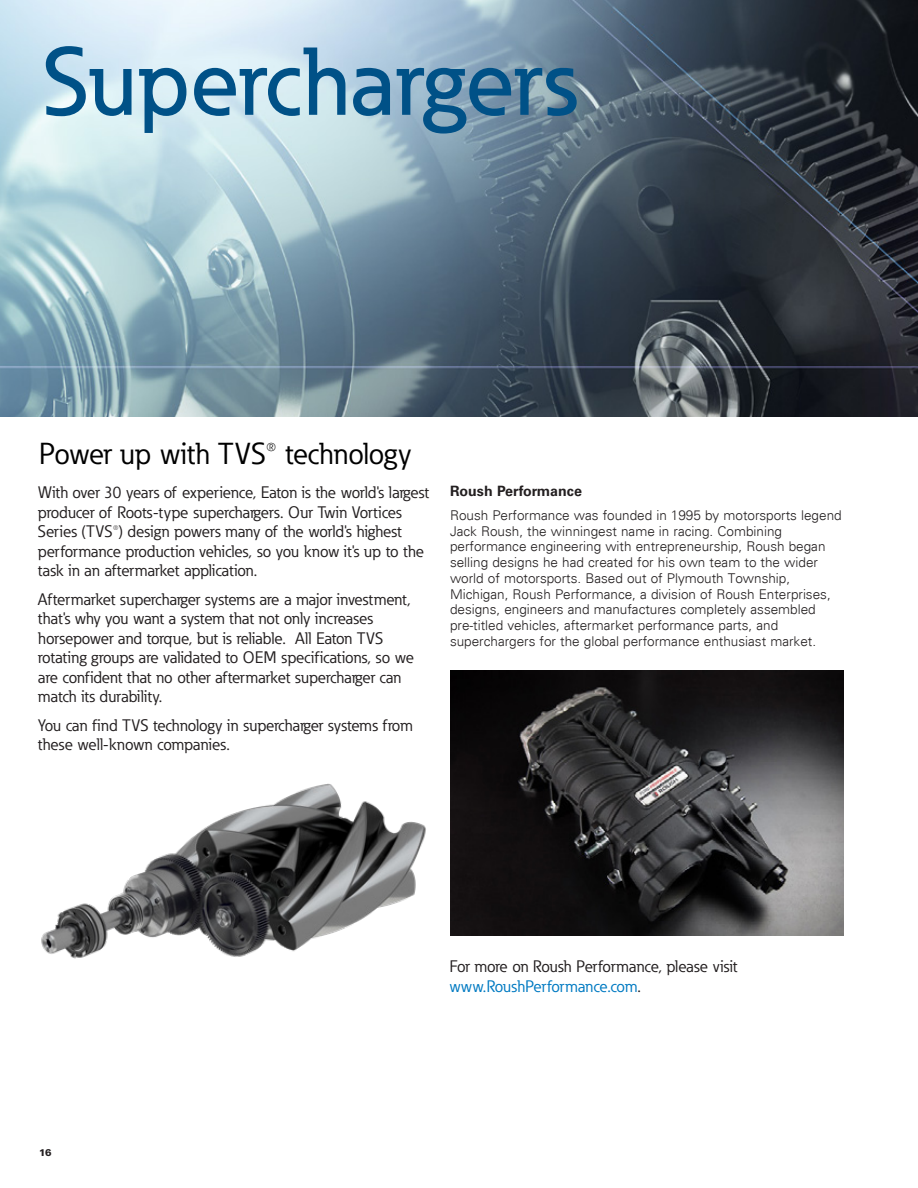
<style>
.page{position:relative;width:918px;height:1188px;background:#fff}
.page>*{position:absolute;margin:0;border:0;box-sizing:border-box;transform-origin:0 0}
.t1{font:500 95.1px "Eaton";color:#005187}
.Subheadline{font:30px "Eaton";color:#000}
.Overview{font:16.5px/19.5px "Eaton";color:#231f20}
.BodyCopy{font:700 14.25px "Univers LT Pro 65";color:#231f20}
.Overview-2{font:300 13.5px/15.8px "Univers";color:#231f20}
.VersoFooter{font:900 9.75px "Univers LT Pro 75";color:#231f20}
.s1{color:#007ac2}
</style>
<div class="page">
<img style="left:41px;top:783px;width:385px;height:176px">
<img style="left:0;top:0;width:918px;height:416px">
<img style="left:450px;top:670px;width:394px;height:265px">
<p class="t1" style="left:42px;top:24px;width:536px">Superchargers</p>
<p class="Subheadline" style="left:39px;top:435px;width:373px">Power up with TVS® technology</p>
<p class="Overview" style="left:38px;top:483px;width:392px">With over 30 years of experience, Eaton is the world's largest producer of Roots-type superchargers. Our Twin Vortices Series (TVS®) design powers many of the world's highest performance production vehicles, so you know it's up to the task in an aftermarket application.</p>
<p class="Overview" style="left:38px;top:590px;width:378px">Aftermarket supercharger systems are a major investment, that's why you want a system that not only increases horsepower and torque, but is reliable. All Eaton TVS rotating groups are validated to OEM specifications, so we are confident that no other aftermarket supercharger can match its durability.</p>
<p class="Overview" style="left:38px;top:716px;width:376px">You can find TVS technology in supercharger systems from these well-known companies.</p>
<p class="BodyCopy" style="left:450px;top:483px;width:133px">Roush Performance</p>
<p class="Overview-2" style="left:450px;top:507px;width:393px">Roush Performance was founded in 1995 by motorsports legend Jack Roush, the winningest name in racing. Combining performance engineering with entrepreneurship, Roush began selling designs he had created for his own team to the wider world of motorsports. Based out of Plymouth Township, Michigan, Roush Performance, a division of Roush Enterprises, designs, engineers and manufactures completely assembled pre-titled vehicles, aftermarket performance parts, and superchargers for the global performance enthusiast market.</p>
<p class="VersoFooter" style="left:39px;top:1146px;width:14px">16</p>
<p class="Overview" style="left:449px;top:957px;width:290px">For more on Roush Performance, please visit <span class="s1">www.RoushPerformance.com</span>.</p>
</div>
